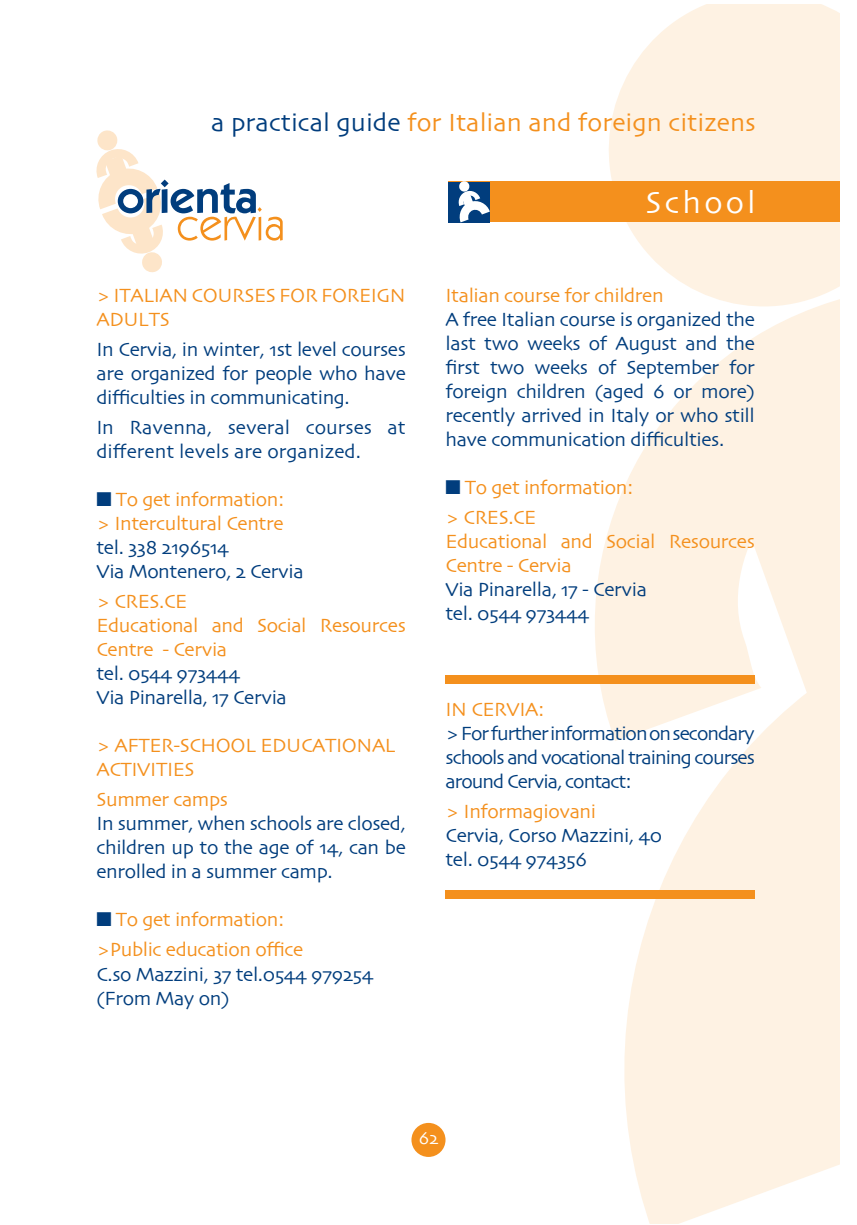
<style>
.page{position:relative;width:857px;height:1225px;background:#fff}
.page>*{position:absolute;margin:0;border:0;box-sizing:border-box;transform-origin:0 0}
.t1{font:32px "Skia";letter-spacing:.1em;color:#fff}
.t2{font:26px "Skia";color:#f4901d}
.t3{font:20px/24px "Skia";letter-spacing:-.02em;color:#013d7d}
.t4{font:20px/24px "Skia";letter-spacing:-.02em;color:#f4901d}
.t5{font:20px/24px "Skia";color:#013d7d}
.t6{font:18px "Skia";color:#fff}
.s1{color:#013d7d}
</style>
<div class="page">
<svg style="left:609px;top:4px;width:230px;height:238px;background:#fef3e5"></svg>
<svg style="left:551px;top:242px;width:288px;height:442px"></svg>
<div style="left:721px;top:412px;width:118px;height:119px;background:#fef2e3"></div>
<svg style="left:563px;top:531px;width:276px;height:692px;fill:#fef2e3"></svg>
<svg style="left:96px;top:130px;width:186px;height:143px"></svg>
<div style="left:411px;top:1123px;width:34px;height:34px;background:#f4901d;border-radius:50%"></div>
<div style="left:448px;top:181px;width:391px;height:41px;background:#f4901d"></div>
<div style="left:448px;top:181px;width:41px;height:41px;background:#013d7d"></div>
<svg style="left:457px;top:181px;width:32px;height:41px"></svg>
<div style="left:445px;top:675px;width:309px;height:8px;background:#f4901d"></div>
<div style="left:445px;top:890px;width:309px;height:9px;background:#f4901d"></div>
<h2 class="t2" style="left:211px;top:107px;width:545px"><span class="s1">a practical guide</span> for Italian and foreign citizens</h2>
<p class="t4" style="left:96px;top:285px;width:310px">&gt; ITALIAN COURSES FOR FOREIGN<br>ADULTS</p>
<p class="t3" style="left:96px;top:339px;width:311px;text-align:justify">In Cervia, in winter, 1st level courses are organized for people who have difficulties in communicating.</p>
<p class="t5" style="left:96px;top:417px;width:310px">In Ravenna, several courses at different levels are organized.</p>
<p class="t4" style="left:96px;top:489px;width:189px"><span class="s1">■</span> To get information: &gt; Intercultural Centre</p>
<p class="t3" style="left:96px;top:537px;width:209px">tel. 338 2196514<br>Via Montenero, 2 Cervia</p>
<p class="t4" style="left:96px;top:591px;width:311px">&gt; CRES.CE<br>Educational and Social Resources<br>Centre - Cervia</p>
<p class="t3" style="left:96px;top:663px;width:192px">tel. 0544 973444<br>Via Pinarella, 17 Cervia</p>
<p class="t4" style="left:96px;top:735px;width:300px">&gt; AFTER-SCHOOL EDUCATIONAL<br>ACTIVITIES</p>
<p class="t4" style="left:96px;top:789px;width:133px">Summer camps</p>
<p class="t3" style="left:96px;top:813px;width:311px;text-align:justify">In summer, when schools are closed, children up to the age of 14, can be enrolled in a summer camp.</p>
<p class="t4" style="left:96px;top:906px;width:208px;line-height:30px"><span class="s1">■</span> To get information: &gt;Public education office</p>
<p class="t3" style="left:96px;top:963px;width:278px">C.so Mazzini, 37 tel.0544 979254 (From May on)</p>
<h1 class="t1" style="left:645px;top:183px;width:112px">School</h1>
<p class="t4" style="left:445px;top:285px;width:219px">Italian course for children</p>
<p class="t3" style="left:445px;top:309px;width:311px;text-align:justify">A free Italian course is organized the last two weeks of August and the first two weeks of September for foreign children (aged 6 or more) recently arrived in Italy or who still have communication difficulties.</p>
<p class="t4" style="left:445px;top:474px;width:189px;line-height:30px"><span class="s1">■</span> To get information: &gt; CRES.CE</p>
<p class="t4" style="left:445px;top:531px;width:311px">Educational and Social Resources<br>Centre - Cervia</p>
<p class="t3" style="left:445px;top:579px;width:203px">Via Pinarella, 17 - Cervia tel. 0544 973444</p>
<p class="t4" style="left:445px;top:699px;width:100px">IN CERVIA:</p>
<p class="t3" style="left:445px;top:723px;width:311px;text-align:justify">&gt; For further information on secondary schools and vocational training courses around Cervia, contact:</p>
<p class="t4" style="left:445px;top:801px;width:152px">&gt; Informagiovani</p>
<p class="t3" style="left:445px;top:825px;width:218px">Cervia, Corso Mazzini, 40 tel. 0544 974356</p>
<p class="t6" style="left:418px;top:1127px;width:21px">62</p>
</div>
